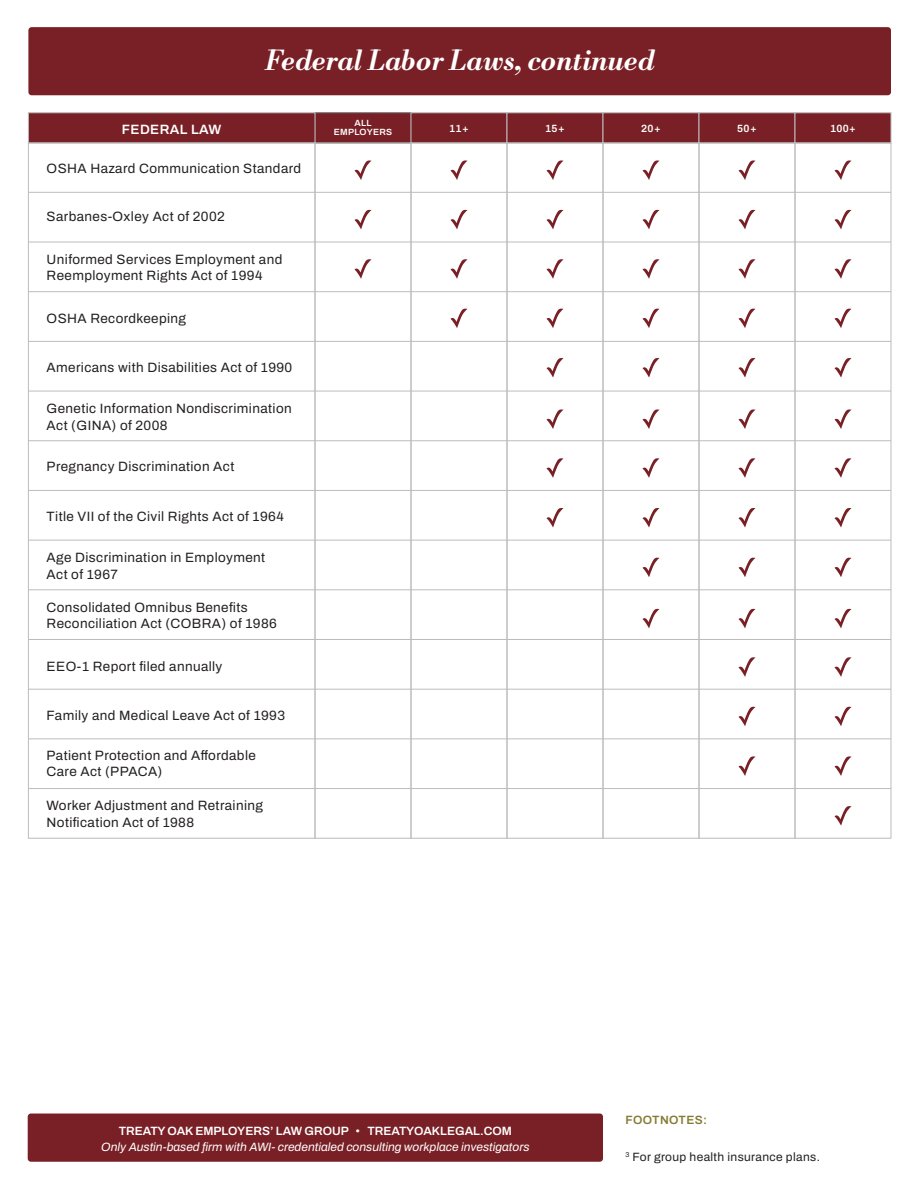
<style>
.page{position:relative;width:918px;height:1188px;background:#fff}
.page>*{position:absolute;margin:0;border:0;box-sizing:border-box;transform-origin:0 0}
.t1{font:italic 700 27px "Libre Bodoni";letter-spacing:.01em;color:#fff}
.t2{font:13.5px/16.5px "Archivo";letter-spacing:.03em;color:#231f20}
.t3{font:600 13.5px "Archivo";letter-spacing:.03em;color:#fff}
.t4{font:italic 12px/16.5px "Archivo";color:#fff;text-align:center}
.t5{font:12px "Archivo";letter-spacing:.03em;color:#231f20}
.t6{font:600 12px "Archivo";letter-spacing:.03em;color:#857b32}
.t7{font:600 10.5px "Archivo";letter-spacing:.03em;color:#fff}
.t8{font:600 9px/9px "Archivo";letter-spacing:.03em;color:#fff;text-align:center}
.s1{font-weight:600;font-style:normal}
.s2{font-style:normal}
</style>
<div class="page">
<div style="left:28px;top:27px;width:863px;height:68px;background:#792026;border-radius:3px"></div>
<div style="left:315px;top:112px;width:96px;height:31px;background:#792026;border:1px solid #686969"></div>
<div style="left:411px;top:112px;width:96px;height:31px;background:#792026;border:1px solid #bcbcbc"></div>
<div style="left:507px;top:112px;width:96px;height:31px;background:#792026;border:1px solid #bcbcbc"></div>
<div style="left:603px;top:112px;width:96px;height:31px;background:#792026;border:1px solid #bcbcbc"></div>
<div style="left:699px;top:112px;width:96px;height:31px;background:#792026;border:1px solid #bcbcbc"></div>
<div style="left:795px;top:112px;width:96px;height:31px;background:#792026;border:1px solid #bcbcbc"></div>
<div style="left:315px;top:143px;width:96px;height:696px;border:1px solid #bcbcbc"></div>
<div style="left:411px;top:143px;width:96px;height:696px;border:1px solid #bcbcbc"></div>
<div style="left:507px;top:143px;width:96px;height:696px;border:1px solid #bcbcbc"></div>
<div style="left:603px;top:143px;width:96px;height:696px;border:1px solid #bcbcbc"></div>
<div style="left:699px;top:143px;width:96px;height:696px;border:1px solid #bcbcbc"></div>
<div style="left:795px;top:143px;width:96px;height:696px;border:1px solid #bcbcbc"></div>
<div style="left:28px;top:112px;width:287px;height:31px;background:#792026;border:1px solid #bcbcbc"></div>
<hr style="left:28px;top:192px;width:863px;height:1px;background:#bcbcbc">
<hr style="left:28px;top:242px;width:863px;height:1px;background:#bcbcbc">
<hr style="left:28px;top:291px;width:863px;height:1px;background:#bcbcbc">
<hr style="left:28px;top:341px;width:863px;height:1px;background:#bcbcbc">
<hr style="left:28px;top:391px;width:863px;height:1px;background:#bcbcbc">
<hr style="left:28px;top:440px;width:863px;height:1px;background:#bcbcbc">
<hr style="left:28px;top:490px;width:863px;height:1px;background:#bcbcbc">
<hr style="left:28px;top:540px;width:863px;height:1px;background:#bcbcbc">
<hr style="left:28px;top:589px;width:863px;height:1px;background:#bcbcbc">
<hr style="left:28px;top:639px;width:863px;height:1px;background:#bcbcbc">
<hr style="left:28px;top:689px;width:863px;height:1px;background:#bcbcbc">
<hr style="left:28px;top:738px;width:863px;height:1px;background:#bcbcbc">
<hr style="left:28px;top:788px;width:863px;height:1px;background:#bcbcbc">
<svg style="left:355px;top:160px;width:16px;height:20px"></svg>
<svg style="left:355px;top:210px;width:16px;height:19px"></svg>
<svg style="left:355px;top:259px;width:16px;height:20px"></svg>
<svg style="left:451px;top:160px;width:16px;height:20px"></svg>
<svg style="left:451px;top:210px;width:16px;height:19px"></svg>
<svg style="left:451px;top:259px;width:16px;height:20px"></svg>
<svg style="left:451px;top:309px;width:16px;height:19px"></svg>
<svg style="left:547px;top:160px;width:16px;height:20px"></svg>
<svg style="left:547px;top:210px;width:16px;height:19px"></svg>
<svg style="left:547px;top:259px;width:16px;height:20px"></svg>
<svg style="left:547px;top:309px;width:16px;height:19px"></svg>
<svg style="left:547px;top:358px;width:16px;height:20px"></svg>
<svg style="left:547px;top:409px;width:16px;height:20px"></svg>
<svg style="left:547px;top:458px;width:16px;height:20px"></svg>
<svg style="left:547px;top:508px;width:16px;height:20px"></svg>
<svg style="left:643px;top:160px;width:16px;height:20px"></svg>
<svg style="left:643px;top:210px;width:16px;height:19px"></svg>
<svg style="left:643px;top:259px;width:16px;height:20px"></svg>
<svg style="left:643px;top:309px;width:16px;height:19px"></svg>
<svg style="left:643px;top:358px;width:16px;height:20px"></svg>
<svg style="left:643px;top:409px;width:16px;height:20px"></svg>
<svg style="left:643px;top:458px;width:16px;height:20px"></svg>
<svg style="left:643px;top:508px;width:16px;height:20px"></svg>
<svg style="left:643px;top:558px;width:16px;height:19px"></svg>
<svg style="left:643px;top:609px;width:16px;height:19px"></svg>
<svg style="left:739px;top:160px;width:16px;height:20px"></svg>
<svg style="left:739px;top:210px;width:16px;height:19px"></svg>
<svg style="left:739px;top:259px;width:16px;height:20px"></svg>
<svg style="left:739px;top:309px;width:16px;height:19px"></svg>
<svg style="left:739px;top:358px;width:16px;height:20px"></svg>
<svg style="left:739px;top:409px;width:16px;height:20px"></svg>
<svg style="left:739px;top:458px;width:16px;height:20px"></svg>
<svg style="left:739px;top:508px;width:16px;height:20px"></svg>
<svg style="left:739px;top:558px;width:16px;height:19px"></svg>
<svg style="left:739px;top:609px;width:16px;height:19px"></svg>
<svg style="left:739px;top:657px;width:16px;height:20px"></svg>
<svg style="left:739px;top:707px;width:16px;height:19px"></svg>
<svg style="left:739px;top:756px;width:16px;height:20px"></svg>
<svg style="left:835px;top:160px;width:16px;height:20px"></svg>
<svg style="left:835px;top:210px;width:16px;height:19px"></svg>
<svg style="left:835px;top:259px;width:16px;height:20px"></svg>
<svg style="left:835px;top:309px;width:16px;height:19px"></svg>
<svg style="left:835px;top:358px;width:16px;height:20px"></svg>
<svg style="left:835px;top:409px;width:16px;height:20px"></svg>
<svg style="left:835px;top:458px;width:16px;height:20px"></svg>
<svg style="left:835px;top:508px;width:16px;height:20px"></svg>
<svg style="left:835px;top:558px;width:16px;height:19px"></svg>
<svg style="left:835px;top:609px;width:16px;height:19px"></svg>
<svg style="left:835px;top:657px;width:16px;height:20px"></svg>
<svg style="left:835px;top:707px;width:16px;height:19px"></svg>
<svg style="left:835px;top:756px;width:16px;height:20px"></svg>
<svg style="left:835px;top:806px;width:16px;height:20px"></svg>
<div style="left:28px;top:1114px;width:575px;height:48px;background:#792026;border-radius:3px"></div>
<h1 class="t1" style="left:265px;top:45px;width:391px">Federal Labor Laws, continued</h1>
<p class="t3" style="left:122px;top:124px;width:101px">FEDERAL LAW</p>
<p class="t8" style="left:334px;top:120px;width:60px">ALL<br>EMPLOYERS</p>
<p class="t7" style="left:449px;top:125px;width:21px">11+</p>
<p class="t7" style="left:545px;top:125px;width:21px">15+</p>
<p class="t7" style="left:641px;top:125px;width:21px">20+</p>
<p class="t7" style="left:737px;top:125px;width:21px">50+</p>
<p class="t7" style="left:830px;top:125px;width:27px">100+</p>
<p class="t2" style="left:47px;top:160px;width:256px">OSHA Hazard Communication Standard</p>
<p class="t2" style="left:47px;top:208px;width:180px">Sarbanes-Oxley Act of 2002</p>
<p class="t2" style="left:47px;top:251px;width:237px">Uniformed Services Employment and<br>Reemployment Rights Act of 1994</p>
<p class="t2" style="left:47px;top:310px;width:141px">OSHA Recordkeeping</p>
<p class="t2" style="left:47px;top:359px;width:247px">Americans with Disabilities Act of 1990</p>
<p class="t2" style="left:47px;top:400px;width:247px">Genetic Information Nondiscrimination<br>Act (GINA) of 2008</p>
<p class="t2" style="left:47px;top:458px;width:189px">Pregnancy Discrimination Act</p>
<p class="t2" style="left:47px;top:508px;width:239px">Title VII of the Civil Rights Act of 1964</p>
<p class="t2" style="left:47px;top:549px;width:220px">Age Discrimination in Employment<br>Act of 1967</p>
<p class="t2" style="left:47px;top:599px;width:232px">Consolidated Omnibus Benefits<br>Reconciliation Act (COBRA) of 1986</p>
<p class="t2" style="left:47px;top:658px;width:177px">EEO-1 Report filed annually</p>
<p class="t2" style="left:47px;top:707px;width:240px">Family and Medical Leave Act of 1993</p>
<p class="t2" style="left:47px;top:747px;width:211px">Patient Protection and Affordable<br>Care Act (PPACA)</p>
<p class="t2" style="left:47px;top:797px;width:218px">Worker Adjustment and Retraining<br>Notification Act of 1988</p>
<p class="t4" style="left:101px;top:1122px;width:430px"><span class="s1">TREATY OAK EMPLOYERS’ LAW GROUP</span> <span class="s2">ï</span> <span class="s1">TREATYOAKLEGAL.COM<br></span>Only Austin-based firm with AWI- credentialed consulting workplace investigators</p>
<p class="t6" style="left:625px;top:1115px;width:83px">FOOTNOTES:</p>
<p class="t5" style="left:625px;top:1148px;width:196px"><sup>3</sup> For group health insurance plans.</p>
</div>
